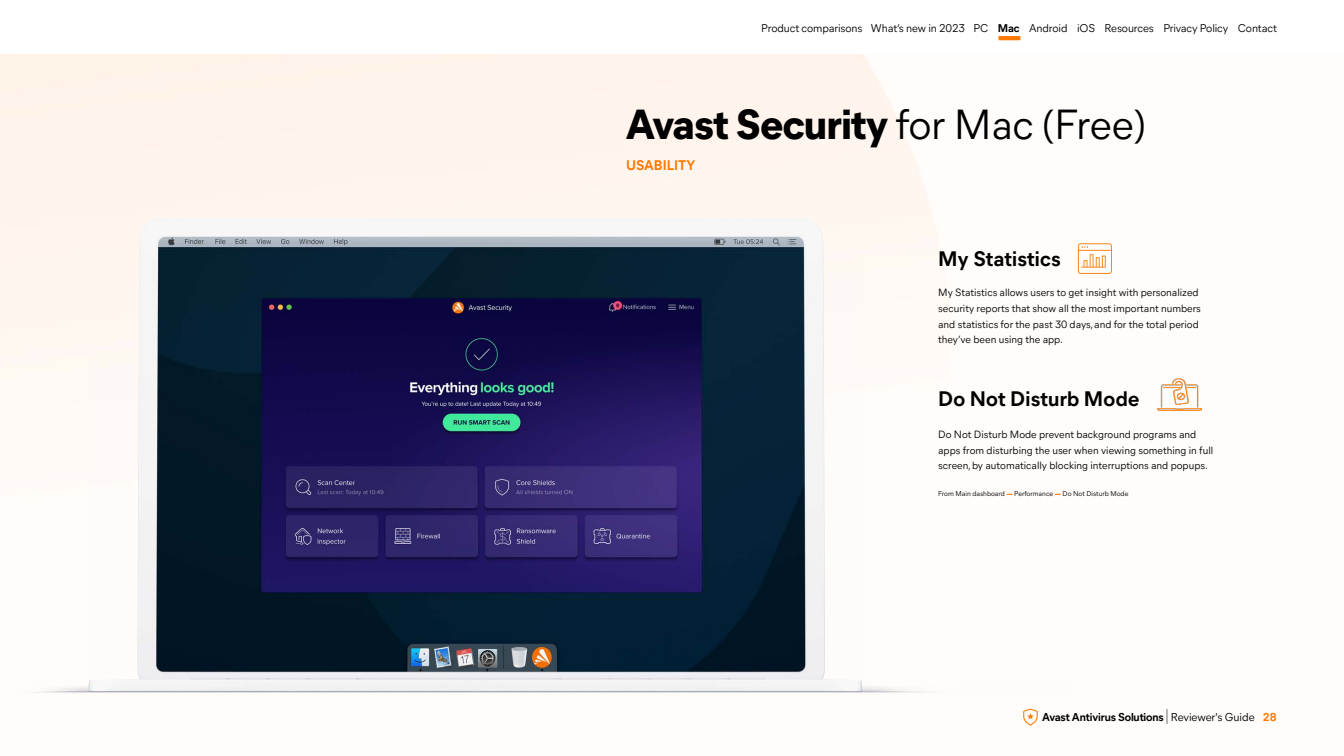
<style>
.page{position:relative;width:1344px;height:756px;background:#fff}
.page>*{position:absolute;margin:0;border:0;box-sizing:border-box;transform-origin:0 0}
.t1{font:800 42px "Mier B";letter-spacing:-.01em;color:#000}
.t2{font:700 21px "Mier B";letter-spacing:.01em;color:#000}
.t3{font:700 14px "Mier B";color:#ff7800}
.t4{font:700 11.45px "Mier B";letter-spacing:-.01em;color:#000}
.t5{font:11.2px "Mier B";letter-spacing:-.01em;color:#000}
.t6{font:10.5px/15.7px "Mier B";color:#000}
.t7{font:7px "Mier B";color:#000}
.s1{font-weight:700}
.s2{font-weight:400}
.s3{font-weight:400;font-size:17.15px}
.s4{color:#ff7800}
</style>
<div class="page">
<img style="left:0;top:139px;width:1078px;height:562px">
<img style="left:1157px;top:378px;width:45px;height:33px">
<svg style="left:1007px;top:493px;width:6px;height:2px"></svg>
<svg style="left:1055px;top:493px;width:6px;height:2px"></svg>
<svg style="left:1078px;top:243px;width:34px;height:31px"></svg>
<svg style="left:999px;top:36px;width:21px;height:4px"></svg>
<svg style="left:1023px;top:709px;width:15px;height:17px"></svg>
<p class="t5" style="left:761px;top:20px;width:517px">Product comparisons What’s new in 2023 PC <span class="s1">Mac</span> Android iOS Resources Privacy Policy Contact</p>
<h1 class="t1" style="left:626px;top:93px;width:521px">Avast Security <span class="s2">for Mac (Free)</span></h1>
<h3 class="t3" style="left:626px;top:155px;width:71px">USABILITY</h3>
<h2 class="t2" style="left:938px;top:243px;width:124px">My Statistics</h2>
<p class="t6" style="left:938px;top:284px;width:264px">My Statistics allows users to get insight with personalized security reports that show all the most important numbers and statistics for the past 30 days, and for the total period they’ve been using the app.</p>
<h2 class="t2" style="left:938px;top:384px;width:203px">Do Not Disturb Mode</h2>
<p class="t6" style="left:938px;top:426px;width:277px">Do Not Disturb Mode prevent background programs and apps from disturbing the user when viewing something in full screen, by automatically blocking interruptions and popups.</p>
<p class="t7" style="left:938px;top:488px;width:68px">From Main dashboard</p>
<p class="t7" style="left:1014px;top:488px;width:40px">Performance</p>
<p class="t7" style="left:1063px;top:488px;width:67px">Do Not Disturb Mode</p>
<p class="t4" style="left:1042px;top:709px;width:236px">Avast Antivirus Solutions <span class="s3">|</span> <span class="s2">Reviewer's Guide</span> <span class="s4">28</span></p>
</div>
